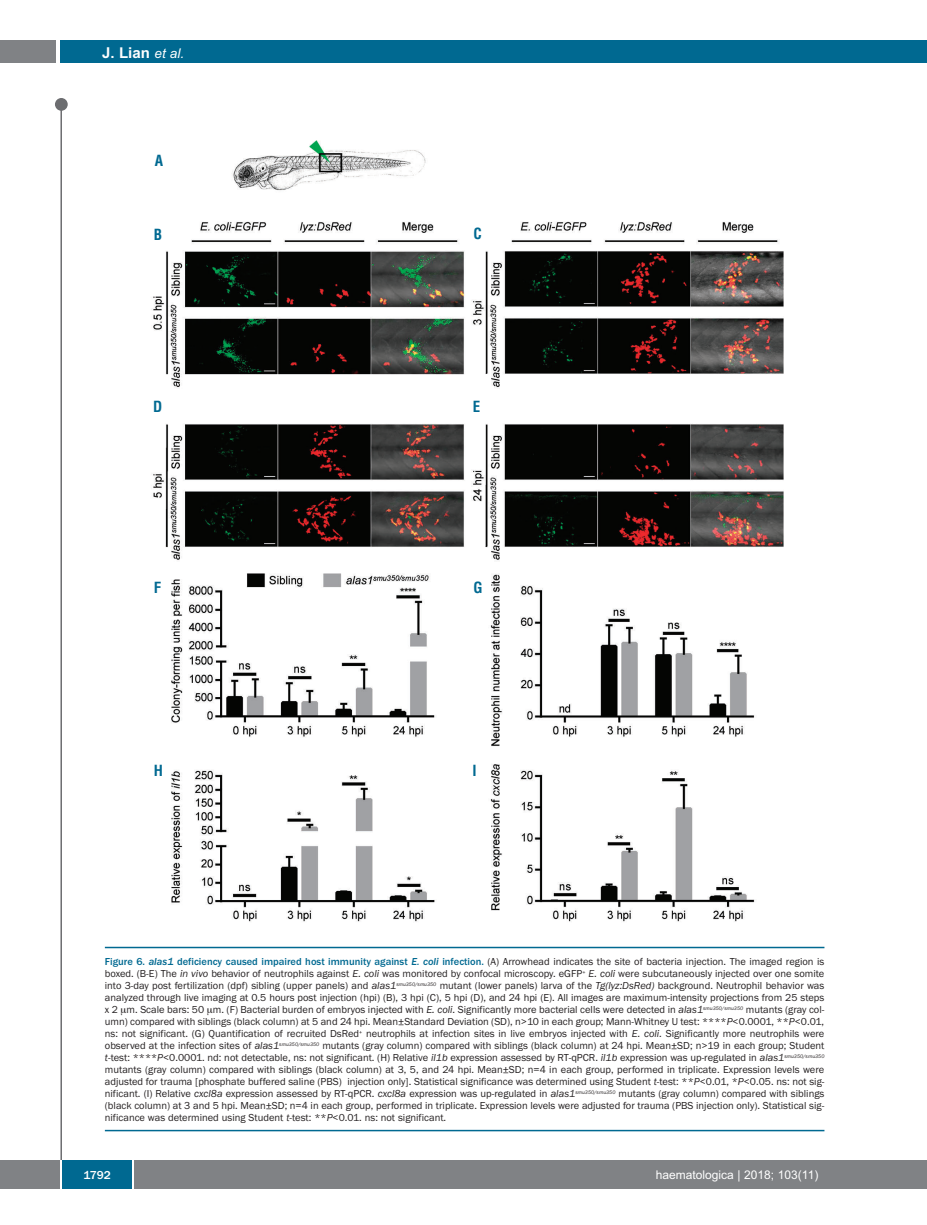
<style>
.page{position:relative;width:927px;height:1225px;background:#fff}
.page>*{position:absolute;margin:0;border:0;box-sizing:border-box;transform-origin:0 0}
.t1{font:700 15px "Arial";color:#fff}
.t2{font:700 condensed 15px "Helvetica";color:#006991}
.t3{font:12px "Arial";color:#fff}
.t4{font:500 12px "Franklin Gothic";color:#fff}
.t5{font:10.5px/12px "Franklin Gothic";color:#231f20;text-align:justify}
.s1{font-weight:400;font-style:italic;font-size:13.5px}
.s2{font-weight:500;color:#006991}
.s3{font-weight:500;font-style:italic;color:#006991}
.s4{font-style:italic}
</style>
<div class="page">
<div style="left:911px;top:40px;width:16px;height:22px;background:#006991"></div>
<div style="left:910px;top:1160px;width:17px;height:28px;background:#808285"></div>
<div style="left:55px;top:98px;width:13px;height:13px;background:#6c6d70;border-radius:50%"></div>
<hr style="left:60px;top:101px;width:2px;height:1061px;background:#6c6d70">
<div style="left:60px;top:40px;width:852px;height:22px;background:#006991"></div>
<div style="left:0;top:40px;width:56px;height:22px;background:#808285"></div>
<div style="left:0;top:1160px;width:911px;height:28px;background:#808285"></div>
<div style="left:62px;top:1160px;width:71px;height:28px;background:#006991"></div>
<hr style="left:60px;top:1160px;width:2px;height:28px;background:#fff">
<svg style="left:133px;top:1160px;width:1px;height:28px"></svg>
<hr style="left:105px;top:946px;width:719px;height:2px;background:#006991">
<hr style="left:105px;top:1129px;width:719px;height:2px;background:#006991">
<img style="left:153px;top:140px;width:630px;height:782px">
<h1 class="t1" style="left:102px;top:44px;width:84px">J. Lian <span class="s1">et al.</span></h1>
<h1 class="t2" style="left:155px;top:152px;width:10px">A</h1>
<h1 class="t2" style="left:154px;top:226px;width:10px">B</h1>
<h1 class="t2" style="left:474px;top:225px;width:10px">C</h1>
<h1 class="t2" style="left:153px;top:398px;width:11px">D</h1>
<h1 class="t2" style="left:473px;top:398px;width:9px">E</h1>
<h1 class="t2" style="left:154px;top:578px;width:9px">F</h1>
<h1 class="t2" style="left:474px;top:578px;width:11px">G</h1>
<h1 class="t2" style="left:154px;top:762px;width:11px">H</h1>
<h1 class="t2" style="left:472px;top:762px;width:6px">I</h1>
<p class="t5" style="left:105px;top:955px;width:721px"><span class="s2">Figure 6.</span> <span class="s3">alas1</span> <span class="s2">deficiency caused impaired host immunity against</span> <span class="s3">E. coli</span> <span class="s2">infection.</span> (A) Arrowhead indicates the site of bacteria injection. The imaged region is boxed. (B-E) The <span class="s4">in vivo</span> behavior of neutrophils against <span class="s4">E. coli</span> was monitored by confocal microscopy. eGFP<sup>+</sup> <span class="s4">E. coli</span> were subcutaneously injected over one somite into 3-day post fertilization (dpf) sibling (upper panels) and <span class="s4">alas1</span><sup>smu350/smu350</sup> mutant (lower panels) larva of the <span class="s4">Tg(lyz:DsRed)</span> background. Neutrophil behavior was analyzed through live imaging at 0.5 hours post injection (hpi) (B), 3 hpi (C), 5 hpi (D), and 24 hpi (E). All images are maximum-intensity projections from 25 steps x 2 m. Scale bars: 50 m. (F) Bacterial burden of embryos injected with <span class="s4">E. coli.</span> Significantly more bacterial cells were detected in <span class="s4">alas1</span><sup>smu350/smu350</sup> mutants (gray col&shy;umn) compared with siblings (black column) at 5 and 24 hpi. Mean±Standard Deviation (SD), n&gt;10 in each group; Mann-Whitney U test: ****<span class="s4">P</span>&lt;0.0001, **<span class="s4">P</span>&lt;0.01, ns: not significant. (G) Quantification of recruited DsRed<sup>+</sup> neutrophils at infection sites in live embryos injected with <span class="s4">E. coli.</span> Significantly more neutrophils were observed at the infection sites of <span class="s4">alas1</span><sup>smu350/smu350</sup> mutants (gray column) compared with siblings (black column) at 24 hpi. Mean±SD; n&gt;19 in each group; Student <span class="s4">t</span>-test: ****<span class="s4">P</span>&lt;0.0001. nd: not detectable, ns: not significant. (H) Relative <span class="s4">il1b</span> expression assessed by RT-qPCR. <span class="s4">il1b</span> expression was up-regulated in <span class="s4">alas1</span><sup>smu350/smu350 </sup>mutants (gray column) compared with siblings (black column) at 3, 5, and 24 hpi. Mean±SD; n=4 in each group, performed in triplicate. Expression levels were adjusted for trauma [phosphate buffered saline (PBS) injection only]. Statistical significance was determined using Student <span class="s4">t</span>-test: **<span class="s4">P</span>&lt;0.01, *<span class="s4">P</span>&lt;0.05. ns: not sig&shy;nificant. (I) Relative <span class="s4">cxcl8a</span> expression assessed by RT-qPCR. <span class="s4">cxcl8a</span> expression was up-regulated in <span class="s4">alas1</span><sup>smu350/smu350</sup> mutants (gray column) compared with siblings (black column) at 3 and 5 hpi. Mean±SD; n=4 in each group, performed in triplicate. Expression levels were adjusted for trauma (PBS injection only). Statistical sig&shy;nificance was determined using Student <span class="s4">t</span>-test: **<span class="s4">P</span>&lt;0.01. ns: not significant.</p>
<p class="t4" style="left:84px;top:1167px;width:29px">1792</p>
<p class="t3" style="left:656px;top:1167px;width:164px">haematologica | 2018; 103(11)</p>
</div>
